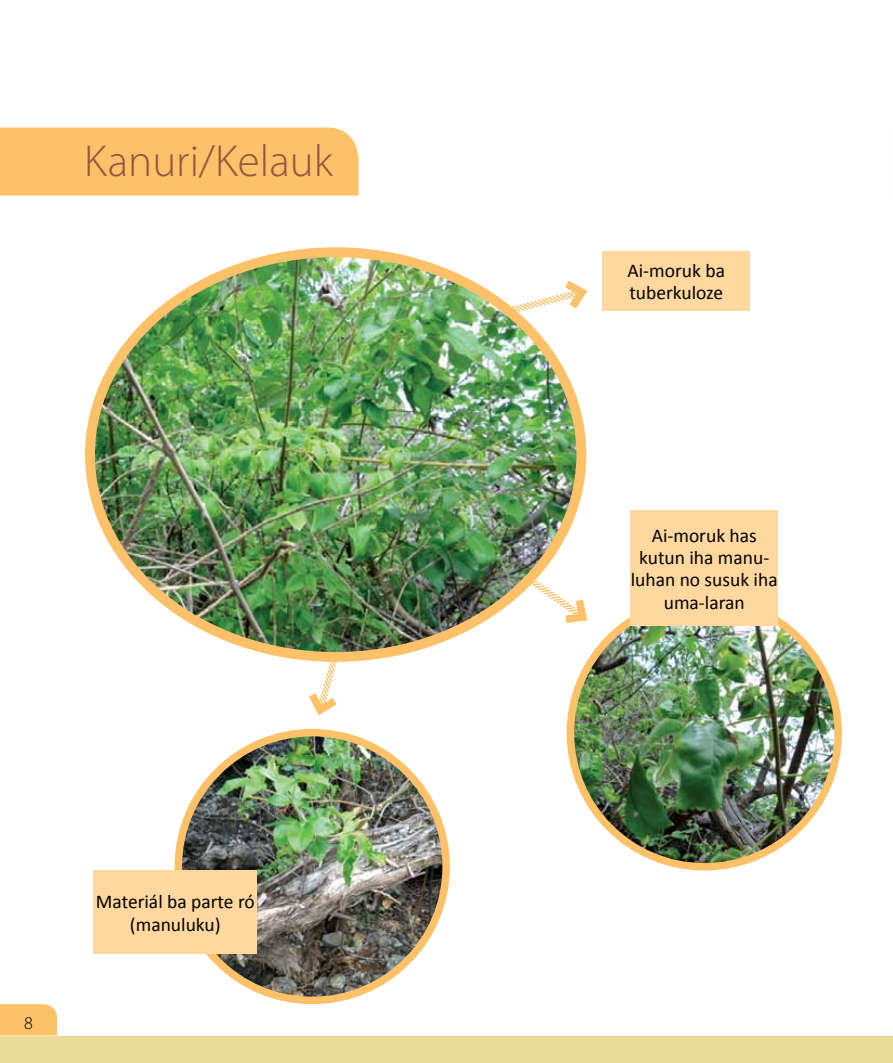
<style>
.page{position:relative;width:893px;height:1063px;background:#fff}
.page>*{position:absolute;margin:0;border:0;box-sizing:border-box;transform-origin:0 0}
.t1{font:300 45px "Myriad Pro";color:#965743}
.t2{font:19.5px/22.5px "Calibri";color:#000;text-align:center}
.t3{font:300 18px "Myriad Pro";color:#000}
</style>
<div class="page">
<svg style="left:892px;top:1036px;width:1px;height:27px"></svg>
<div style="left:0;top:1036px;width:892px;height:27px;background:#e8dc98"></div>
<svg style="left:302px;top:660px;width:56px;height:56px"></svg>
<svg style="left:581px;top:599px;width:7px;height:22px"></svg>
<svg style="left:581px;top:287px;width:6px;height:14px"></svg>
<div style="left:0;top:128px;width:359px;height:68px;background:#fdc269"></div>
<img style="left:570px;top:599px;width:268px;height:268px;border-radius:134px">
<div style="left:567px;top:595px;width:275px;height:276px;border:8px solid #fdc269;border-radius:50%"></div>
<img style="left:178px;top:733px;width:268px;height:267px;border-radius:134px">
<div style="left:175px;top:729px;width:275px;height:275px;border:8px solid #fdc269;border-radius:50%"></div>
<img style="left:90px;top:252px;width:491px;height:405px">
<div style="left:85px;top:247px;width:501px;height:415px;border:10px solid #fdc269;border-radius:50%"></div>
<div style="left:94px;top:871px;width:163px;height:83px;background:#ffd8a0"></div>
<div style="left:630px;top:510px;width:148px;height:115px;background:#ffd8a0"></div>
<div style="left:602px;top:251px;width:148px;height:59px;background:#ffd8a0"></div>
<div style="left:0;top:1004px;width:57px;height:31px;background:#fdc269"></div>
<h1 class="t1" style="left:84px;top:134px;width:250px">Kanuri/Kelauk</h1>
<p class="t3" style="left:24px;top:1012px;width:10px">8</p>
<p class="t2" style="left:96px;top:890px;width:160px">Materiál ba parte ró (manuluku)</p>
<p class="t2" style="left:627px;top:258px;width:99px;text-align:left">Ai-moruk ba tuberkuloze</p>
<p class="t2" style="left:631px;top:523px;width:148px">Ai-moruk has kutun iha manu&shy;luhan no susuk iha uma-laran</p>
</div>
